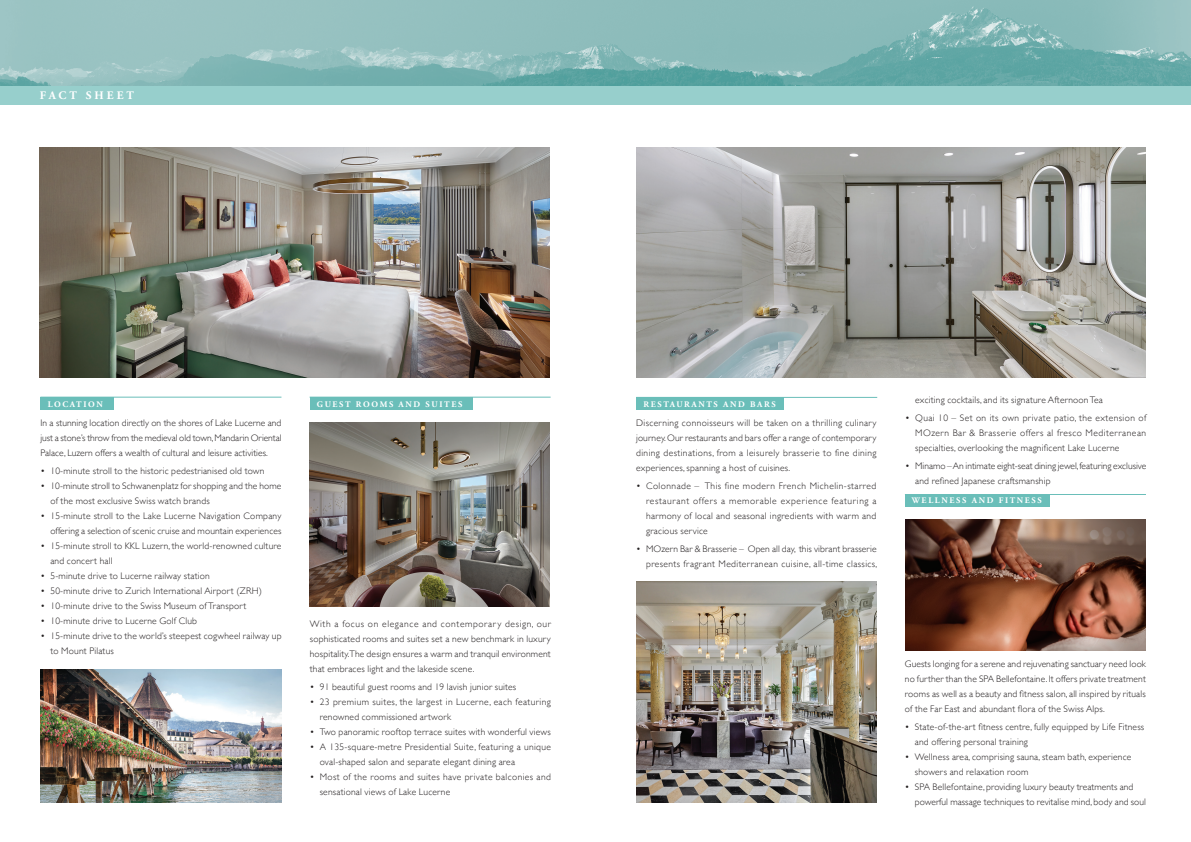
<style>
.page{position:relative;width:1191px;height:842px;background:#fff}
.page>*{position:absolute;margin:0;border:0;box-sizing:border-box;transform-origin:0 0}
.t1{font:700 11.5px "Adobe Garamond Pro";letter-spacing:.265em;color:#fff}
.t2{font:300 9.5px/15px "Gill Sans";letter-spacing:.02em;color:#231f20}
.t3{font:300 9.5px/15px "Gill Sans";letter-spacing:.04em;color:#231f20}
.t4{font:300 9.5px/15px "Gill Sans";color:#231f20}
.t5{font:700 8.5px "Adobe Garamond Pro";letter-spacing:.195em;color:#fff}
</style>
<div class="page">
<img style="left:0;top:0;width:1191px;height:86px">
<img style="left:636px;top:147px;width:509px;height:230px">
<img style="left:309px;top:422px;width:241px;height:185px">
<img style="left:40px;top:147px;width:509px;height:230px">
<img style="left:40px;top:669px;width:241px;height:133px">
<img style="left:636px;top:581px;width:240px;height:221px">
<img style="left:905px;top:519px;width:241px;height:131px">
<div style="left:636px;top:397px;width:147px;height:13px;background:#6abeb9"></div>
<div style="left:40px;top:397px;width:73px;height:13px;background:#6abeb9"></div>
<div style="left:309px;top:397px;width:163px;height:13px;background:#6abeb9"></div>
<hr style="left:40px;top:397px;width:241px;height:1px;background:#6abeb9">
<hr style="left:309px;top:397px;width:241px;height:1px;background:#6abeb9">
<hr style="left:636px;top:397px;width:241px;height:1px;background:#6abeb9">
<div style="left:905px;top:494px;width:145px;height:13px;background:#6abeb9"></div>
<hr style="left:905px;top:494px;width:241px;height:1px;background:#6abeb9">
<p class="t1" style="left:40px;top:88px;width:96px">FACT SHEET</p>
<p class="t5" style="left:48px;top:399px;width:57px">LOCATION</p>
<p class="t5" style="left:317px;top:399px;width:147px">GUEST ROOMS AND SUITES</p>
<p class="t2" style="left:40px;top:415px;width:242px;text-align:justify">In a stunning location directly on the shores of Lake Lucerne and just a stone’s throw from the medieval old town, Mandarin Oriental Palace, Luzern offers a wealth of cultural and leisure activities.</p>
<p class="t2" style="left:40px;top:463px;width:225px">• 10-minute stroll to the historic pedestrianised old town</p>
<p class="t2" style="left:50px;top:478px;width:232px;text-indent:-10px">• 10-minute stroll to Schwanenplatz for shopping and the home of the most exclusive Swiss watch brands</p>
<p class="t2" style="left:40px;top:508px;width:242px;text-align:right">• 15-minute stroll to the Lake Lucerne Navigation Company offering a selection of scenic cruise and mountain experiences</p>
<p class="t2" style="left:50px;top:538px;width:232px;text-indent:-10px">• 15-minute stroll to KKL Luzern, the world-renowned culture and concert hall</p>
<p class="t2" style="left:40px;top:568px;width:171px">• 5-minute drive to Lucerne railway station</p>
<p class="t2" style="left:40px;top:583px;width:223px">• 50-minute drive to Zurich International Airport (ZRH)</p>
<p class="t2" style="left:40px;top:598px;width:207px">• 10-minute drive to the Swiss Museum of Transport</p>
<p class="t2" style="left:40px;top:613px;width:158px">• 10-minute drive to Lucerne Golf Club</p>
<p class="t2" style="left:50px;top:628px;width:233px;text-indent:-10px">• 15-minute drive to the world’s steepest cogwheel railway up to Mount Pilatus</p>
<p class="t2" style="left:310px;top:616px;width:243px;text-align:justify">With a focus on elegance and contemporary design, our sophisticated rooms and suites set a new benchmark in luxury hospitality.The design ensures a warm and tranquil environment that embraces light and the lakeside scene.</p>
<p class="t2" style="left:310px;top:679px;width:208px">• 91 beautiful guest rooms and 19 lavish junior suites</p>
<p class="t3" style="left:320px;top:694px;width:233px;text-indent:-10px">• 23 premium suites, the largest in Lucerne, each featuring renowned commissioned artwork</p>
<p class="t2" style="left:310px;top:724px;width:242px">• Two panoramic rooftop terrace suites with wonderful views</p>
<p class="t2" style="left:320px;top:739px;width:233px;text-indent:-10px">• A 135-square-metre Presidential Suite, featuring a unique oval-shaped salon and separate elegant dining area</p>
<p class="t3" style="left:320px;top:769px;width:233px;text-indent:-10px">• Most of the rooms and suites have private balconies and sensational views of Lake Lucerne</p>
<p class="t5" style="left:643px;top:400px;width:134px">RESTAURANTS AND BARS</p>
<p class="t2" style="left:636px;top:415px;width:242px;text-align:justify">Discerning connoisseurs will be taken on a thrilling culinary journey. Our restaurants and bars offer a range of contemporary dining destinations, from a leisurely brasserie to fine dining experiences, spanning a host of cuisines.</p>
<p class="t2" style="left:646px;top:478px;width:232px;text-align:justify;text-indent:-10px">• Colonnade – This fine modern French Michelin-starred restaurant offers a memorable experience featuring a harmony of local and seasonal ingredients with warm and gracious service</p>
<p class="t3" style="left:636px;top:541px;width:243px;text-align:right">• MOzern Bar &amp; Brasserie – Open all day, this vibrant brasserie presents fragrant Mediterranean cuisine, all-time classics,</p>
<p class="t2" style="left:915px;top:392px;width:189px">exciting cocktails, and its signature Afternoon Tea</p>
<p class="t2" style="left:915px;top:410px;width:233px;text-align:justify;text-indent:-10px">• Quai 10 – Set on its own private patio, the extension of MOzern Bar &amp; Brasserie offers al fresco Mediterranean specialties, overlooking the magnificent Lake Lucerne</p>
<p class="t4" style="left:915px;top:458px;width:233px;text-indent:-10px">• Minamo – An intimate eight-seat dining jewel, featuring exclusive and refined Japanese craftsmanship</p>
<p class="t5" style="left:911px;top:495px;width:132px">WELLNESS AND FITNESS</p>
<p class="t2" style="left:905px;top:656px;width:242px;text-align:justify">Guests longing for a serene and rejuvenating sanctuary need look no further than the SPA Bellefontaine. It offers private treatment rooms as well as a beauty and fitness salon, all inspired by rituals of the Far East and abundant flora of the Swiss Alps.</p>
<p class="t2" style="left:915px;top:719px;width:231px;text-indent:-10px">• State-of-the-art fitness centre, fully equipped by Life Fitness and offering personal training</p>
<p class="t2" style="left:915px;top:749px;width:218px;text-indent:-10px">• Wellness area, comprising sauna, steam bath, experience showers and relaxation room</p>
<p class="t2" style="left:915px;top:779px;width:233px;text-indent:-10px">• SPA Bellefontaine, providing luxury beauty treatments and powerful massage techniques to revitalise mind, body and soul</p>
</div>
